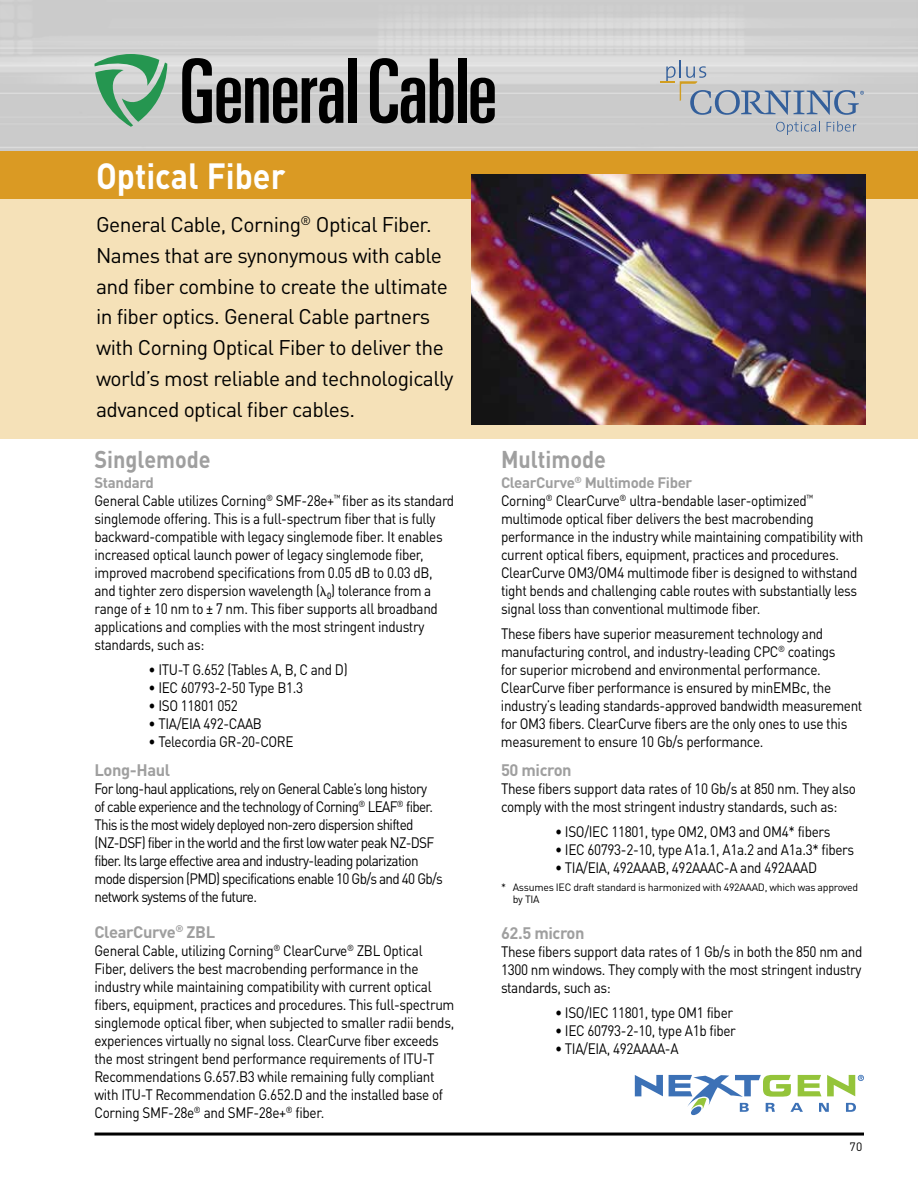
<style>
.page{position:relative;width:918px;height:1188px;background:#fff}
.page>*{position:absolute;margin:0;border:0;box-sizing:border-box;transform-origin:0 0}
.t1{font:700 36px "DINOT";color:#fff;scale:.9 1}
.t2{font:700 24px "DINOT";color:#9f9f9f;scale:.9 1}
.t3{font:21px/30.8px "DINOT";letter-spacing:-.025em;color:#000}
.t4{font:700 16.5px "DINOT";letter-spacing:-.025em;color:#9f9f9f}
.t5{font:15px/18px "DINOT";letter-spacing:-.025em;color:#000;scale:.9 1}
.t6{font:15px/18px "DINOT";letter-spacing:-.05em;color:#000;scale:.9 1}
.t7{font:12px "DINOT";color:#000}
.t8{font:10.5px/12px "DINOT";letter-spacing:-.025em;color:#000}
.s1{font-weight:700;color:#9f9f9f}
.s2{font-family:"Universal Greekwith Math Pi"}
</style>
<div class="page">
<hr style="left:94px;top:1133px;width:770px;height:3px;background:#000">
<hr style="left:0;top:0;width:1px;height:205px;background:#3a83c6">
<svg style="left:0;top:91px;width:1px;height:118px"></svg>
<svg style="left:0;top:210px;width:1px;height:13px"></svg>
<img style="left:1px;top:0;width:917px;height:152px">
<div style="left:1px;top:152px;width:917px;height:286px;background:#f5e1b8"></div>
<div style="left:0;top:152px;width:918px;height:47px;background:#da9a23"></div>
<img style="left:471px;top:174px;width:395px;height:250px">
<svg style="left:182px;top:58px;width:161px;height:65px;background:#757575"></svg>
<div style="left:348px;top:59px;width:9px;height:64px;background:#000"></div>
<svg style="left:370px;top:58px;width:83px;height:65px;background:#6a6a6a"></svg>
<div style="left:458px;top:59px;width:8px;height:64px;background:#000"></div>
<svg style="left:470px;top:78px;width:25px;height:45px"></svg>
<svg style="left:95px;top:54px;width:72px;height:73px;background:#8ab89b"></svg>
<svg style="left:635px;top:1075px;width:28px;height:21px"></svg>
<svg style="left:669px;top:1075px;width:195px;height:40px"></svg>
<svg style="left:776px;top:121px;width:44px;height:14px"></svg>
<svg style="left:827px;top:121px;width:29px;height:11px"></svg>
<svg style="left:661px;top:60px;width:203px;height:55px;background:#bec3c9"></svg>
<h1 class="t1" style="left:96px;top:152px;width:212px">Optical Fiber</h1>
<p class="t3" style="left:96px;top:209px;width:359px">General Cable, Corning<sup>®</sup> Optical Fiber.<br>Names that are synonymous with cable and fiber combine to create the ultimate in fiber optics. General Cable partners with Corning Optical Fiber to deliver the world’s most reliable and technologically advanced optical fiber cables.</p>
<h2 class="t2" style="left:94px;top:444px;width:131px">Singlemode</h2>
<p class="t5" style="left:94px;top:473px;width:401px"><span class="s1">Standard<br></span>General Cable utilizes Corning<sup>®</sup> SMF-28e+<sup>™</sup> fiber as its standard singlemode offering. This is a full-spectrum fiber that is fully backward-compatible with legacy singlemode fiber. It enables increased optical launch power of legacy singlemode fiber, improved macrobend specifications from 0.05 dB to 0.03 dB, and tighter zero dispersion wavelength (<span class="s2">l</span>0) tolerance from a range of ± 10 nm to ± 7 nm. This fiber supports all broadband applications and complies with the most stringent industry standards, such as:</p>
<p class="t5" style="left:148px;top:660px;width:223px">• ITU-T G.652 (Tables A, B, C and D)</p>
<p class="t5" style="left:148px;top:678px;width:173px">• IEC 60793-2-50 Type B1.3</p>
<p class="t5" style="left:148px;top:696px;width:101px">• ISO 11801 052</p>
<p class="t5" style="left:148px;top:714px;width:128px">• TIA/EIA 492-CAAB</p>
<p class="t5" style="left:148px;top:732px;width:163px">• Telecordia GR-20-CORE</p>
<p class="t4" style="left:94px;top:759px;width:77px">Long-Haul</p>
<p class="t6" style="left:94px;top:779px;width:389px">For long-haul applications, rely on General Cable’s long history<br>of cable experience and the technology of Corning<sup>®</sup> LEAF<sup>®</sup> fiber.<br>This is the most widely deployed non-zero dispersion shifted (NZ-DSF) fiber in the world and the first low water peak NZ-DSF fiber. Its large effective area and industry-leading polarization mode dispersion (PMD) specifications enable 10 Gb/s and 40 Gb/s network systems of the future.</p>
<p class="t4" style="left:94px;top:921px;width:122px">ClearCurve<sup>®</sup> ZBL</p>
<p class="t5" style="left:94px;top:941px;width:402px">General Cable, utilizing Corning<sup>®</sup> ClearCurve<sup>®</sup> ZBL Optical Fiber, delivers the best macrobending performance in the industry while maintaining compatibility with current optical fibers, equipment, practices and procedures. This full-spectrum singlemode optical fiber, when subjected to smaller radii bends, experiences virtually no signal loss. ClearCurve fiber exceeds the most stringent bend performance requirements of ITU-T Recommendations G.657.B3 while remaining fully compliant with ITU-T Recommendation G.652.D and the installed base of Corning SMF-28e<sup>®</sup> and SMF-28e+<sup>®</sup> fiber.</p>
<h2 class="t2" style="left:501px;top:444px;width:118px">Multimode</h2>
<p class="t5" style="left:501px;top:473px;width:404px"><span class="s1">ClearCurve</span><sup>®</sup> <span class="s1">Multimode Fiber<br></span>Corning<sup>®</sup> ClearCurve<sup>®</sup> ultra-bendable laser-optimized<sup>™ </sup>multimode optical fiber delivers the best macrobending performance in the industry while maintaining compatibility with current optical fibers, equipment, practices and procedures.<br>ClearCurve OM3/OM4 multimode fiber is designed to withstand tight bends and challenging cable routes with substantially less signal loss than conventional multimode fiber.</p>
<p class="t5" style="left:501px;top:624px;width:403px">These fibers have superior measurement technology and manufacturing control, and industry-leading CPC<sup>®</sup> coatings<br>for superior microbend and environmental performance.<br>ClearCurve fiber performance is ensured by minEMBc, the industry’s leading standards-approved bandwidth measurement for OM3 fibers. ClearCurve fibers are the only ones to use this measurement to ensure 10 Gb/s performance.</p>
<p class="t4" style="left:501px;top:759px;width:72px">50 micron</p>
<p class="t5" style="left:501px;top:779px;width:396px">These fibers support data rates of 10 Gb/s at 850 nm. They also comply with the most stringent industry standards, such as:</p>
<p class="t5" style="left:555px;top:822px;width:308px">• ISO/IEC 11801, type OM2, OM3 and OM4* fibers</p>
<p class="t5" style="left:555px;top:840px;width:334px">• IEC 60793-2-10, type A1a.1, A1a.2 and A1a.3* fibers</p>
<p class="t5" style="left:555px;top:858px;width:293px">• TIA/EIA, 492AAAB, 492AAAC-A and 492AAAD</p>
<p class="t8" style="left:513px;top:881px;width:347px;text-indent:-12px">* Assumes IEC draft standard is harmonized with 492AAAD, which was approved by TIA</p>
<p class="t4" style="left:501px;top:923px;width:85px">62.5 micron</p>
<p class="t5" style="left:501px;top:943px;width:403px;text-align:justify">These fibers support data rates of 1 Gb/s in both the 850 nm and 1300 nm windows. They comply with the most stringent industry standards, such as:</p>
<p class="t5" style="left:555px;top:1003px;width:199px">• ISO/IEC 11801, type OM1 fiber</p>
<p class="t5" style="left:555px;top:1021px;width:203px">• IEC 60793-2-10, type A1b fiber</p>
<p class="t5" style="left:555px;top:1039px;width:139px">• TIA/EIA, 492AAAA-A</p>
<p class="t7" style="left:850px;top:1139px;width:14px">70</p>
</div>
